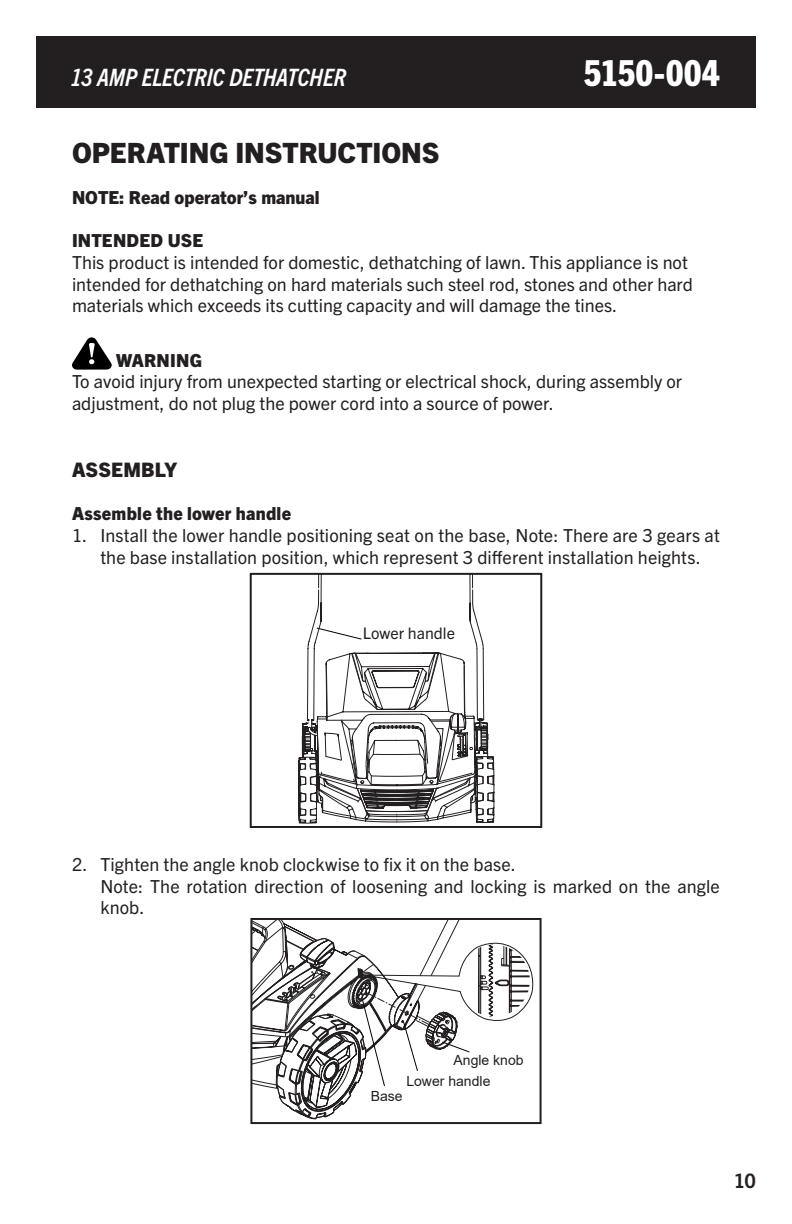
<style>
.page{position:relative;width:792px;height:1224px;background:#fff}
.page>*{position:absolute;margin:0;border:0;box-sizing:border-box;transform-origin:0 0}
.t1{font:800 condensed 36px "Trade Gothic Next LT Pro";letter-spacing:-.005em;color:#fff}
.t2{font:800 28px "Trade Gothic Next LT Pro";color:#231f20}
.t3{font:italic 700 condensed 24px "Trade Gothic Next LT Pro";letter-spacing:-.01em;color:#fff}
.t4{font:800 20px "Trade Gothic Next LT Pro";letter-spacing:.01em;color:#231f20}
.t5{font:700 20px "Trade Gothic Next LT Pro";color:#231f20}
.t6{font:18px/21.6px "Trade Gothic Next LT Pro";color:#231f20}
.t7{font:800 18px "Trade Gothic Next LT Pro";letter-spacing:.01em;color:#231f20}
.Mousetype{font:16px "Trade Gothic Next LT Pro";color:#231f20}
.t8{font:14px/21.2px "Arial";color:#231f20}
.t9{font:13.2px "Arial";color:#231f20}
</style>
<div class="page">
<div style="left:36px;top:36px;width:720px;height:72px;background:#231f20"></div>
<svg style="left:72px;top:337px;width:40px;height:33px"></svg>
<div style="left:250px;top:573px;width:292px;height:255px;border:2px solid #231f20"></div>
<svg style="left:298px;top:573px;width:197px;height:250px"></svg>
<div style="left:250px;top:918px;width:292px;height:206px;border:2px solid #231f20"></div>
<svg style="left:251px;top:918px;width:283px;height:201px"></svg>
<div style="left:363px;top:627px;width:102px;height:18px;background:#fff"></div>
<h3 class="t3" style="left:71px;top:61px;width:277px">13 AMP ELECTRIC DETHATCHER</h3>
<h1 class="t1" style="left:584px;top:48px;width:137px">5150-004</h1>
<p class="t2" style="left:72px;top:134px;width:369px">OPERATING INSTRUCTIONS</p>
<p class="t7" style="left:72px;top:185px;width:249px">NOTE: Read operator’s manual</p>
<p class="t7" style="left:72px;top:228px;width:133px">INTENDED USE</p>
<p class="t6" style="left:72px;top:250px;width:623px">This product is intended for domestic, dethatching of lawn. This appliance is not intended for dethatching on hard materials such steel rod, stones and other hard materials which exceeds its cutting capacity and will damage the tines.</p>
<p class="t7" style="left:116px;top:348px;width:87px">WARNING</p>
<p class="t6" style="left:72px;top:370px;width:612px">To avoid injury from unexpected starting or electrical shock, during assembly or adjustment, do not plug the power cord into a source of power.</p>
<p class="t4" style="left:72px;top:456px;width:107px">ASSEMBLY</p>
<p class="t7" style="left:72px;top:501px;width:221px">Assemble the lower handle</p>
<p class="t6" style="left:72px;top:523px;width:649px;text-align:center">1. Install the lower handle positioning seat on the base, Note: There are 3 gears at the base installation position, which represent 3 different installation heights.</p>
<p class="Mousetype" style="left:363px;top:622px;width:94px">Lower handle</p>
<p class="t9" style="left:367px;top:630px;width:77px">No. 1 handle</p>
<p class="t6" style="left:72px;top:853px;width:445px">2. Tighten the angle knob clockwise to fix it on the base.</p>
<p class="t6" style="left:100px;top:874px;width:621px">Note: The rotation direction of loosening and locking is marked on the angle knob.</p>
<p class="t8" style="left:406px;top:1050px;width:119px;text-indent:47px">Angle knob<br>Lower handle</p>
<p class="t8" style="left:371px;top:1086px;width:33px">Base</p>
<p class="t5" style="left:734px;top:1167px;width:24px">10</p>
</div>
